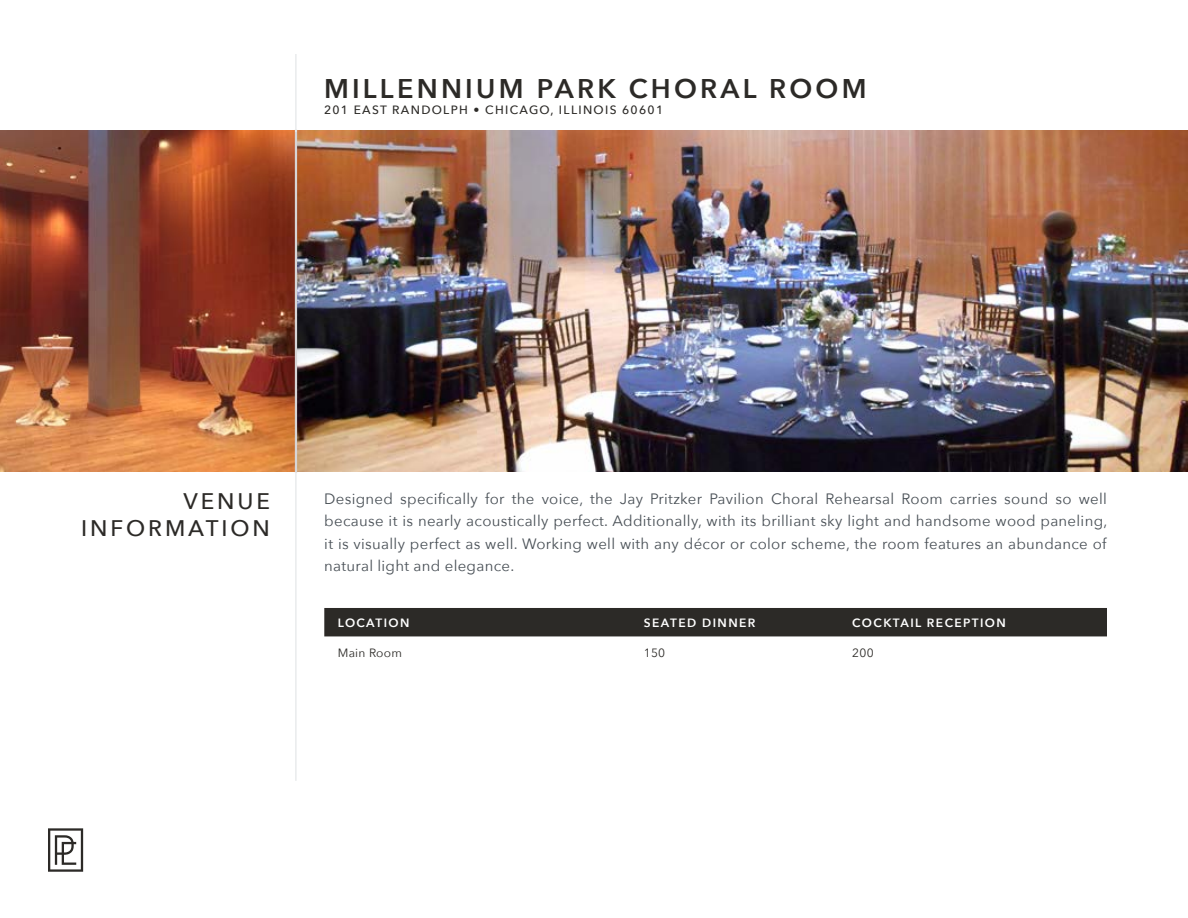
<style>
.page{position:relative;width:1188px;height:918px;background:#fff}
.page>*{position:absolute;margin:0;border:0;box-sizing:border-box;transform-origin:0 0}
.t1{font:600 27px "Avenir Next";letter-spacing:.12em;color:#2c2a27}
.t2{font:500 22.5px/27px "Avenir Next";letter-spacing:.13em;color:#2c2a27;text-align:right}
.t3{font:15px/22.5px "Avenir Next";letter-spacing:.02em;color:#484f55;text-align:justify}
.t4{font:600 12px "Avenir Next";letter-spacing:.12em;color:#fff}
.t5{font:500 12px "Avenir Next";letter-spacing:.11em;color:#2c2a27}
.t6{font:12px "Avenir Next";letter-spacing:.02em;color:#2c2a27}
</style>
<div class="page">
<div style="left:324px;top:608px;width:783px;height:28px;background:#2c2a27"></div>
<img style="left:297px;top:131px;width:891px;height:341px">
<img style="left:0;top:131px;width:295px;height:341px">
<hr style="left:295px;top:130px;width:2px;height:343px;background:#d7d5d6">
<svg style="left:48px;top:828px;width:35px;height:44px"></svg>
<hr style="left:295px;top:54px;width:2px;height:78px;background:#e9ebec">
<hr style="left:295px;top:472px;width:2px;height:309px;background:#e9ebec">
<h1 class="t1" style="left:324px;top:65px;width:544px">MILLENNIUM PARK CHORAL ROOM</h1>
<p class="t5" style="left:324px;top:100px;width:341px">201 EAST RANDOLPH • CHICAGO, ILLINOIS 60601</p>
<h2 class="t2" style="left:81px;top:486px;width:190px">VENUE<br>INFORMATION</h2>
<p class="t3" style="left:324px;top:487px;width:785px">Designed specifically for the voice, the Jay Pritzker Pavilion Choral Rehearsal Room carries sound so well because it is nearly acoustically perfect. Additionally, with its brilliant sky light and handsome wood paneling, it is visually perfect as well. Working well with any décor or color scheme, the room features an abundance of natural light and elegance.</p>
<p class="t4" style="left:338px;top:612px;width:73px">LOCATION</p>
<p class="t4" style="left:644px;top:612px;width:113px">SEATED DINNER</p>
<p class="t4" style="left:852px;top:612px;width:155px">COCKTAIL RECEPTION</p>
<p class="t6" style="left:338px;top:643px;width:66px">Main Room</p>
<p class="t6" style="left:644px;top:643px;width:23px">150</p>
<p class="t6" style="left:852px;top:643px;width:23px">200</p>
</div>
